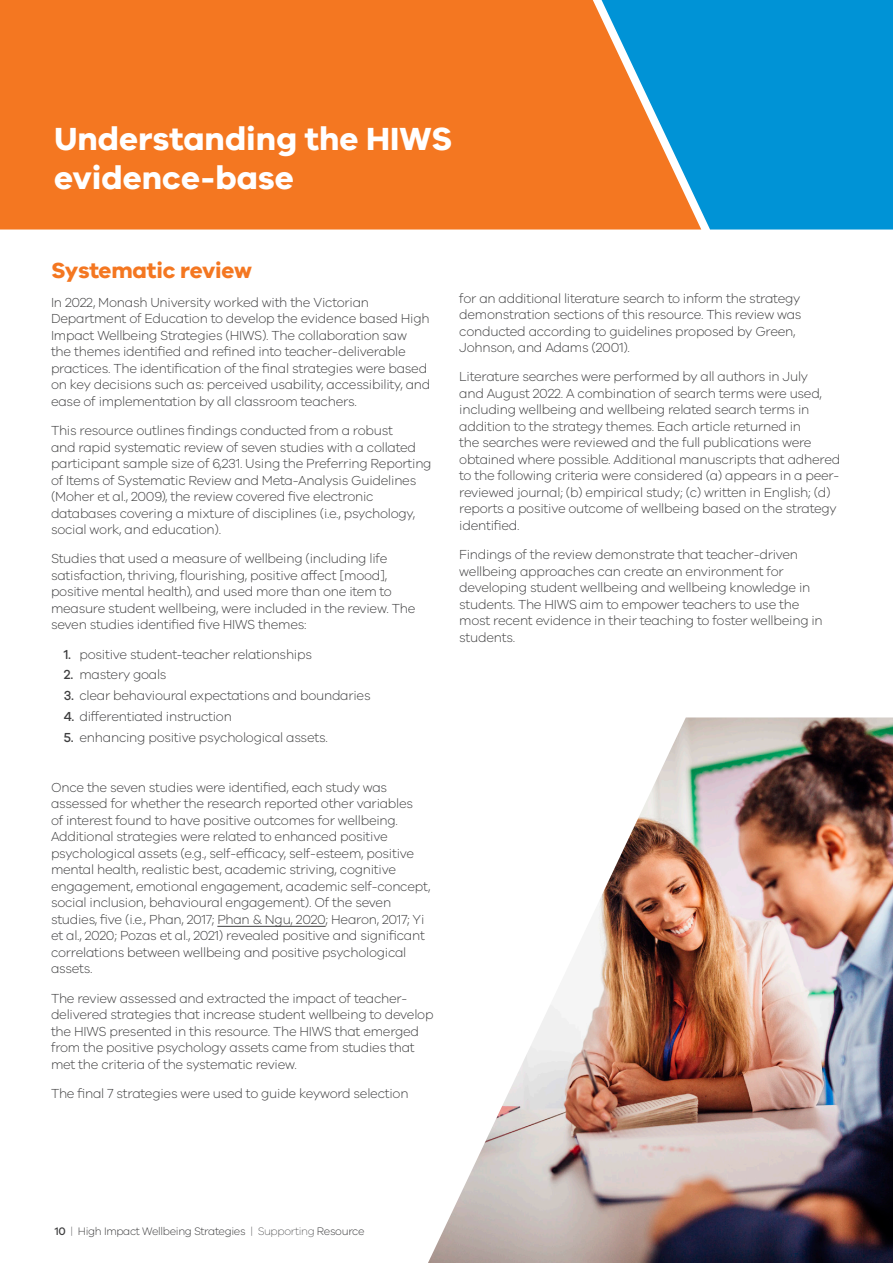
<style>
.page{position:relative;width:893px;height:1263px;background:#fff}
.page>*{position:absolute;margin:0;border:0;box-sizing:border-box;transform-origin:0 0}
.Page_Header{font:700 33px/39px "VIC";color:#fff}
.B_Head{font:700 22.5px "VIC";letter-spacing:-.01em;color:#f47721}
.Body_-_Sources{font:300 13.5px/16.5px "VIC";letter-spacing:-.02em;color:#3e3e3f}
.t1{font:300 11.25px "VIC";letter-spacing:-.03em;color:#3e3e3f}
.s1{font-weight:500}
.s2{font-weight:200}
</style>
<div class="page">
<div style="left:0;top:0;width:595px;height:230px;background:#f47721"></div>
<svg style="left:595px;top:0;width:298px;height:230px;background:#3291b7"></svg>
<hr style="left:217px;top:926px;width:109px;height:1px;background:#3e3e3f">
<img style="left:428px;top:717px;width:465px;height:546px">
<p class="Page_Header" style="left:54px;top:118px;width:400px">Understanding the HIWS evidence-base</p>
<p class="B_Head" style="left:51px;top:256px;width:202px">Systematic review</p>
<p class="Body_-_Sources" style="left:51px;top:294px;width:381px">In 2022, Monash University worked with the Victorian Department of Education to develop the evidence based High Impact Wellbeing Strategies (HIWS). The collaboration saw the themes identified and refined into teacher-deliverable practices. The identification of the final strategies were based on key decisions such as: perceived usability, accessibility, and ease of implementation by all classroom teachers.</p>
<p class="Body_-_Sources" style="left:51px;top:422px;width:382px">This resource outlines findings conducted from a robust<br>and rapid systematic review of seven studies with a collated participant sample size of 6,231. Using the Preferring Reporting of Items of Systematic Review and Meta-Analysis Guidelines (Moher et al., 2009), the review covered five electronic databases covering a mixture of disciplines (i.e., psychology, social work, and education).</p>
<p class="Body_-_Sources" style="left:51px;top:550px;width:366px">Studies that used a measure of wellbeing (including life satisfaction, thriving, flourishing, positive affect [mood], positive mental health), and used more than one item to measure student wellbeing, were included in the review. The seven studies identified five HIWS themes:</p>
<p class="Body_-_Sources" style="left:64px;top:645px;width:250px"><span class="s1">1.</span> positive student-teacher relationships</p>
<p class="Body_-_Sources" style="left:64px;top:666px;width:104px"><span class="s1">2.</span> mastery goals</p>
<p class="Body_-_Sources" style="left:64px;top:687px;width:308px"><span class="s1">3.</span> clear behavioural expectations and boundaries</p>
<p class="Body_-_Sources" style="left:64px;top:708px;width:170px"><span class="s1">4.</span> differentiated instruction</p>
<p class="Body_-_Sources" style="left:64px;top:728px;width:266px"><span class="s1">5.</span> enhancing positive psychological assets.</p>
<p class="Body_-_Sources" style="left:51px;top:778px;width:381px">Once the seven studies were identified, each study was assessed for whether the research reported other variables<br>of interest found to have positive outcomes for wellbeing.<br>Additional strategies were related to enhanced positive psychological assets (e.g., self-efficacy, self-esteem, positive mental health, realistic best, academic striving, cognitive engagement, emotional engagement, academic self-concept, social inclusion, behavioural engagement). Of the seven studies, five (i.e., Phan, 2017; Phan &amp; Ngu, 2020; Hearon, 2017; Yi et al., 2020; Pozas et al., 2021) revealed positive and significant correlations between wellbeing and positive psychological assets.</p>
<p class="Body_-_Sources" style="left:51px;top:989px;width:384px">The review assessed and extracted the impact of teacher&shy;delivered strategies that increase student wellbeing to develop the HIWS presented in this resource. The HIWS that emerged from the positive psychology assets came from studies that met the criteria of the systematic review.</p>
<p class="Body_-_Sources" style="left:51px;top:1084px;width:359px">The final 7 strategies were used to guide keyword selection</p>
<p class="Body_-_Sources" style="left:459px;top:289px;width:344px">for an additional literature search to inform the strategy demonstration sections of this resource. This review was conducted according to guidelines proposed by Green, Johnson, and Adams (2001).</p>
<p class="Body_-_Sources" style="left:459px;top:368px;width:383px">Literature searches were performed by all authors in July<br>and August 2022. A combination of search terms were used, including wellbeing and wellbeing related search terms in addition to the strategy themes. Each article returned in<br>the searches were reviewed and the full publications were obtained where possible. Additional manuscripts that adhered to the following criteria were considered (a) appears in a peer&shy;reviewed journal; (b) empirical study; (c) written in English; (d) reports a positive outcome of wellbeing based on the strategy identified.</p>
<p class="Body_-_Sources" style="left:459px;top:546px;width:365px">Findings of the review demonstrate that teacher-driven wellbeing approaches can create an environment for developing student wellbeing and wellbeing knowledge in students. The HIWS aim to empower teachers to use the most recent evidence in their teaching to foster wellbeing in students.</p>
<p class="t1" style="left:55px;top:1224px;width:311px"><span class="s1">10</span> <span class="s2">|</span> High Impact Wellbeing Strategies <span class="s2">| Supporting</span> Resource</p>
</div>
